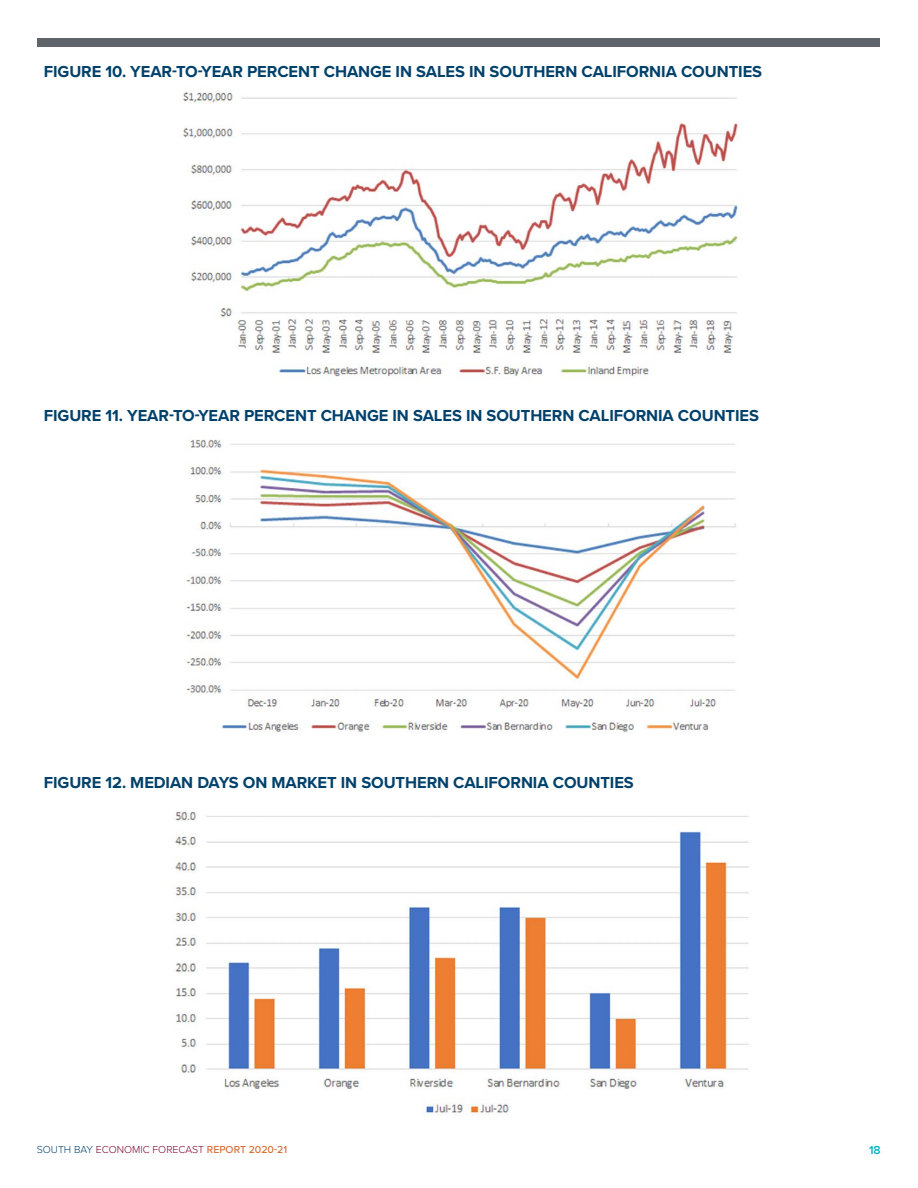
<style>
.page{position:relative;width:918px;height:1188px;background:#fff}
.page>*{position:absolute;margin:0;border:0;box-sizing:border-box;transform-origin:0 0}
.t1{font:700 16.5px "Proxima Nova";letter-spacing:-.005em;color:#00416b}
.t2{font:600 12px "Proxima Nova";color:#00b3c5}
.t3{font:300 10.5px "Proxima Nova";color:#7d002e}
.s1{color:#00416b}
.s2{font-weight:500;color:#d96931}
</style>
<div class="page">
<div style="left:38px;top:38px;width:842px;height:8px;background:#5f636a"></div>
<img style="left:181px;top:90px;width:558px;height:289px">
<img style="left:186px;top:435px;width:550px;height:297px">
<img style="left:172px;top:812px;width:577px;height:304px">
<p class="t1" style="left:44px;top:61px;width:720px">FIGURE 10. YEAR-TO-YEAR PERCENT CHANGE IN SALES IN SOUTHERN CALIFORNIA COUNTIES</p>
<p class="t1" style="left:44px;top:405px;width:717px">FIGURE 11. YEAR-TO-YEAR PERCENT CHANGE IN SALES IN SOUTHERN CALIFORNIA COUNTIES</p>
<p class="t1" style="left:44px;top:772px;width:592px">FIGURE 12. MEDIAN DAYS ON MARKET IN SOUTHERN CALIFORNIA COUNTIES</p>
<p class="t3" style="left:37px;top:1143px;width:252px"><span class="s1">SOUTH BAY</span> ECONOMIC FORECAST <span class="s2">REPORT 2020-21</span></p>
<p class="t2" style="left:869px;top:1143px;width:13px">18</p>
</div>
